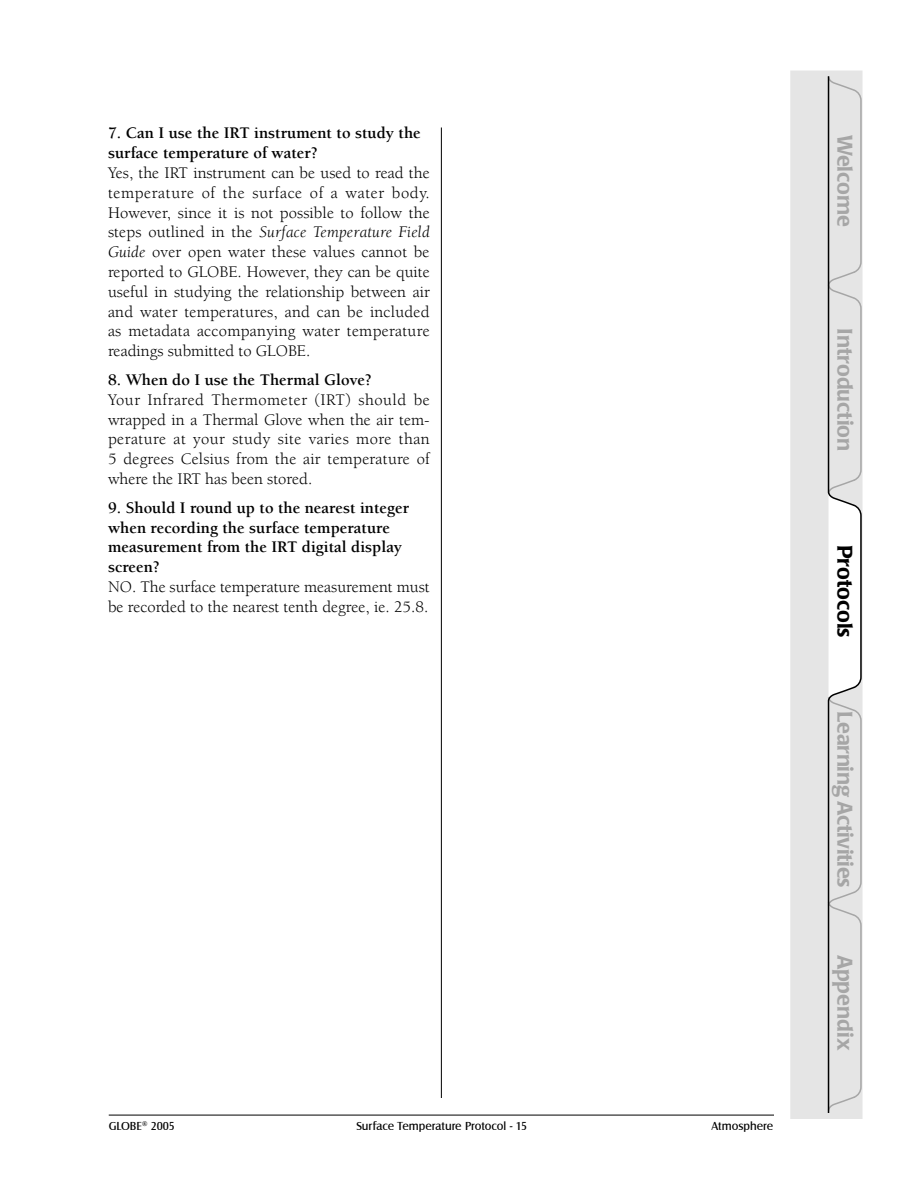
<style>
.page{position:relative;width:918px;height:1188px;background:#fff}
.page>*{position:absolute;margin:0;border:0;box-sizing:border-box;transform-origin:0 0}
.t1{font:500 21px "Poppl Laudatio";color:#a6a6a6}
.t2{font:500 21px "Poppl Laudatio";color:#000}
.HTML_Body_Text{font:16.5px/19.8px "Berkeley";color:#000;text-align:justify}
.HTML_body_bold{font:700 16.5px/19.8px "Berkeley";color:#000}
.t3{font:12px "Castle T";color:#000}
.s1{font-style:italic}
</style>
<div class="page">
<hr style="left:441px;top:128px;width:1px;height:970px;background:#000">
<hr style="left:109px;top:1115px;width:665px;height:1px;background:#000">
<div style="left:790px;top:71px;width:72px;height:1048px;background:#e5e5e5"></div>
<svg style="left:827px;top:75px;width:35px;height:1039px"></svg>
<p class="HTML_body_bold" style="left:108px;top:124px;width:314px">7. Can I use the IRT instrument to study the surface temperature of water?</p>
<p class="HTML_Body_Text" style="left:108px;top:163px;width:323px">Yes, the IRT instrument can be used to read the temperature of the surface of a water body.<br>However, since it is not possible to follow the steps outlined in the <span class="s1">Surface Temperature Field Guide</span> over open water these values cannot be reported to GLOBE. However, they can be quite useful in studying the relationship between air and water temperatures, and can be included as metadata accompanying water temperature readings submitted to GLOBE.</p>
<p class="HTML_body_bold" style="left:108px;top:370px;width:265px">8. When do I use the Thermal Glove?</p>
<p class="HTML_Body_Text" style="left:108px;top:390px;width:323px">Your Infrared Thermometer (IRT) should be wrapped in a Thermal Glove when the air tem&shy;perature at your study site varies more than 5 degrees Celsius from the air temperature of where the IRT has been stored.</p>
<p class="HTML_body_bold" style="left:108px;top:498px;width:303px">9. Should I round up to the nearest integer when recording the surface temperature measurement from the IRT digital display screen?</p>
<p class="HTML_Body_Text" style="left:108px;top:577px;width:323px">NO. The surface temperature measurement must be recorded to the nearest tenth degree, ie. 25.8.</p>
<p class="t3" style="left:109px;top:1119px;width:68px">GLOBE<sup>®</sup> 2005</p>
<p class="t3" style="left:356px;top:1119px;width:172px">Surface Temperature Protocol - 15</p>
<p class="t3" style="left:711px;top:1119px;width:63px">Atmosphere</p>
<p class="t1" style="left:857px;top:135px;width:94px;rotate:90deg">Welcome</p>
<p class="t1" style="left:857px;top:328px;width:125px;rotate:90deg">Introduction</p>
<p class="t2" style="left:857px;top:545px;width:94px;rotate:90deg">Protocols</p>
<p class="t1" style="left:857px;top:711px;width:178px;rotate:90deg">Learning Activities</p>
<p class="t1" style="left:857px;top:955px;width:97px;rotate:90deg">Appendix</p>
</div>
